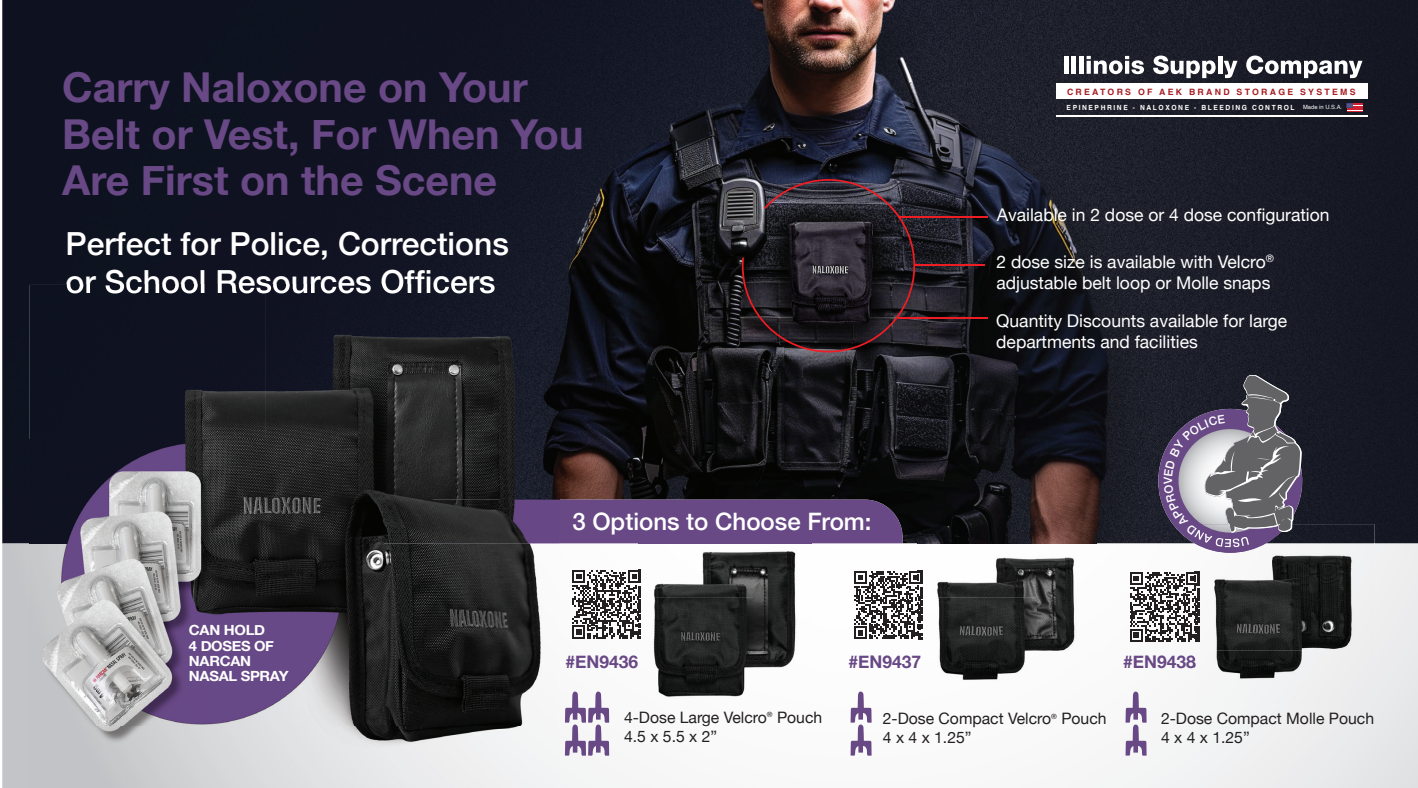
<style>
.page{position:relative;width:1418px;height:788px;background:#fff}
.page>*{position:absolute;margin:0;border:0;box-sizing:border-box;transform-origin:0 0}
.t1{font:700 41.12px/46.4px "Helvetica Neue";color:#684885}
.t2{font:500 31.85px/38.1px "Helvetica Neue";color:#fff}
.t3{font:500 23.97px "Helvetica Neue";color:#fff}
.t4{font:17.5px/21.2px "Helvetica Neue";color:#fff}
.t5{font:700 17.5px "Helvetica Neue";color:#684885}
.t6{font:15.75px/18.9px "Helvetica Neue";color:#231f20}
.t7{font:700 14px/15.4px "Helvetica Neue";letter-spacing:-.02em;color:#fff;scale:1.05 1}
.t8{font:500 11.55px "Helvetica Neue";color:#fff}
.t9{font:700 8.75px "Helvetica";letter-spacing:.26em;color:#a71e23}
.t10{font:700 7px "Helvetica";letter-spacing:.24em;color:#fff;scale:.95 1}
.s1{font-weight:400;font-size:5.77px}
</style>
<div class="page">
<svg style="left:2px;top:543px;width:1416px;height:245px"></svg>
<img style="left:2px;top:0;width:1416px;height:543px">
<div style="left:559px;top:499px;width:343px;height:44px;background:#684885"></div>
<img style="left:918px;top:526px;width:178px;height:179px">
<svg style="left:854px;top:571px;width:68px;height:68px"></svg>
<img style="left:638px;top:535px;width:173px;height:170px">
<svg style="left:572px;top:570px;width:69px;height:68px"></svg>
<img style="left:638px;top:531px;width:173px;height:4px">
<div style="left:1056px;top:84px;width:312px;height:15px;background:#fff"></div>
<hr style="left:1056px;top:115px;width:312px;height:1px;background:#fff">
<hr style="left:1064px;top:56px;width:4px;height:18px;background:#fff">
<div style="left:1071px;top:56px;width:5px;height:18px;background:#fff"></div>
<hr style="left:1079px;top:56px;width:4px;height:18px;background:#fff">
<svg style="left:1086px;top:56px;width:58px;height:18px"></svg>
<svg style="left:1153px;top:56px;width:62px;height:22px"></svg>
<hr style="left:1218px;top:56px;width:4px;height:18px;background:#fff">
<svg style="left:1223px;top:61px;width:14px;height:17px"></svg>
<svg style="left:1246px;top:56px;width:116px;height:22px"></svg>
<svg style="left:1346px;top:103px;width:16px;height:9px"></svg>
<svg style="left:565px;top:690px;width:44px;height:65px"></svg>
<svg style="left:850px;top:690px;width:21px;height:65px"></svg>
<svg style="left:1125px;top:690px;width:21px;height:65px"></svg>
<svg style="left:742px;top:179px;width:173px;height:173px;background:#2e272e"></svg>
<hr style="left:898px;top:216px;width:90px;height:2px;background:#ee1d23">
<hr style="left:898px;top:317px;width:90px;height:2px;background:#ee1d23">
<hr style="left:914px;top:264px;width:70px;height:2px;background:#ee1d23">
<img style="left:30px;top:543px;width:529px;height:245px">
<img style="left:30px;top:285px;width:470px;height:258px">
<img style="left:500px;top:285px;width:59px;height:214px">
<img style="left:433px;top:499px;width:126px;height:44px">
<img style="left:67px;top:285px;width:427px;height:8px">
<img style="left:1194px;top:543px;width:180px;height:161px">
<img style="left:1301px;top:524px;width:73px;height:19px">
<img style="left:1194px;top:547px;width:87px;height:5px">
<svg style="left:1194px;top:656px;width:1px;height:12px"></svg>
<svg style="left:1129px;top:571px;width:70px;height:70px"></svg>
<svg style="left:1163px;top:375px;width:138px;height:172px;background:#6e6878"></svg>
<h1 class="t1" style="left:62px;top:66px;width:523px">Carry Naloxone on Your<br>Belt or Vest, For When You<br>Are First on the Scene</h1>
<h2 class="t2" style="left:66px;top:222px;width:445px">Perfect for Police, Corrections or School Resources Officers</h2>
<h3 class="t3" style="left:572px;top:502px;width:301px">3 Options to Choose From:</h3>
<p class="t9" style="left:1067px;top:86px;width:290px">CREATORS OF AEK BRAND STORAGE SYSTEMS</p>
<p class="t10" style="left:1066px;top:103px;width:291px">EPINEPHRINE - NALOXONE - BLEEDING CONTROL <span class="s1">Made in U.S.A.</span></p>
<p class="t4" style="left:997px;top:205px;width:334px">Available in 2 dose or 4 dose configuration</p>
<p class="t4" style="left:996px;top:252px;width:279px">2 dose size is available with Velcro<sup>® </sup>adjustable belt loop or Molle snaps</p>
<p class="t4" style="left:996px;top:311px;width:292px">Quantity Discounts available for large departments and facilities</p>
<p class="t8" style="left:1158px;top:484px;width:9px;rotate:-90deg">V</p>
<p class="t7" style="left:189px;top:622px;width:96px">CAN HOLD<br>4 DOSES OF<br>NARCAN<br>NASAL SPRAY</p>
<p class="t5" style="left:565px;top:648px;width:74px">#EN9436</p>
<p class="t5" style="left:848px;top:648px;width:74px">#EN9437</p>
<p class="t5" style="left:1123px;top:648px;width:74px">#EN9438</p>
<p class="t6" style="left:624px;top:708px;width:200px">4-Dose Large Velcro<sup>®</sup> Pouch<br>4.5 x 5.5 x 2”</p>
<p class="t6" style="left:883px;top:710px;width:225px">2-Dose Compact Velcro<sup>®</sup> Pouch<br>4 x 4 x 1.25”</p>
<p class="t6" style="left:1161px;top:710px;width:214px">2-Dose Compact Molle Pouch<br>4 x 4 x 1.25”</p>
</div>
